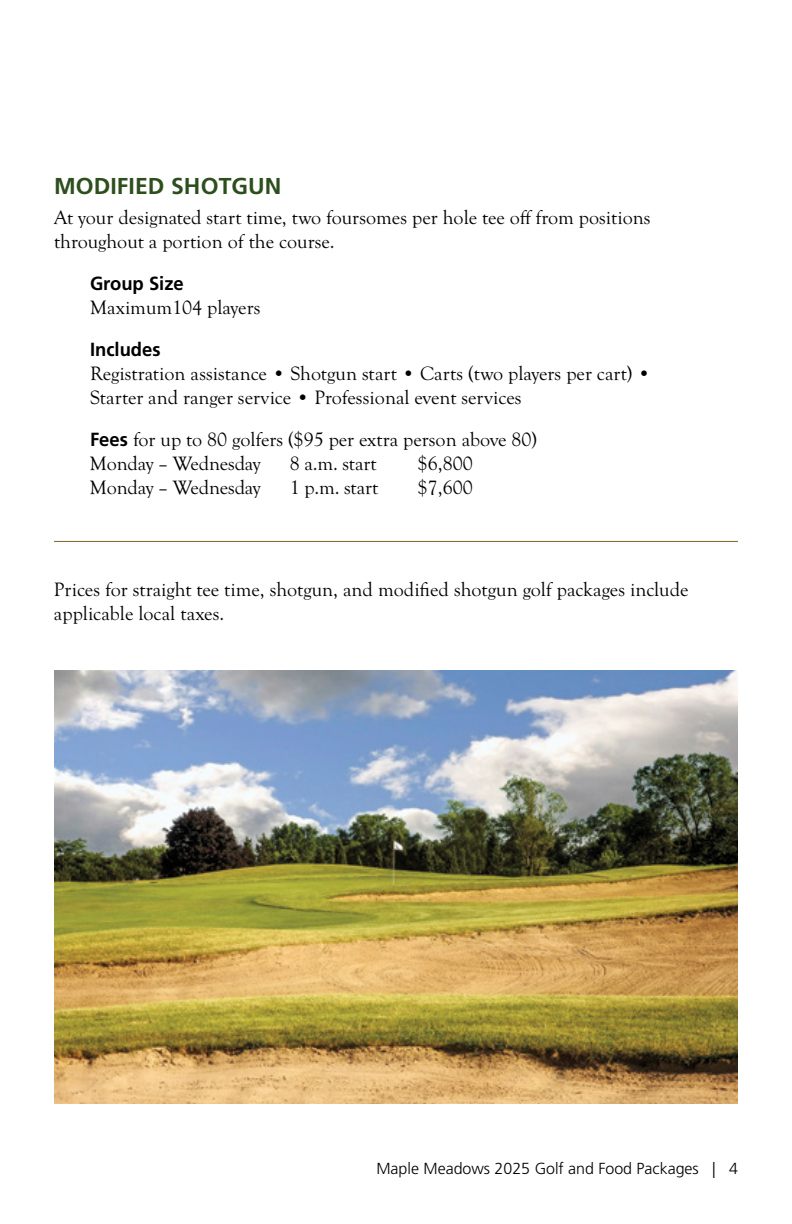
<style>
.page{position:relative;width:792px;height:1224px;background:#fff}
.page>*{position:absolute;margin:0;border:0;box-sizing:border-box;transform-origin:0 0}
.t1{font:700 23px "Frutiger LT Pro";letter-spacing:.005em;color:#2d4e1d}
.t2{font:20px/24px "Goudy Old Sty";color:#000}
.t3{font:700 19px "Frutiger LT Pro";color:#000}
.t4{font:300 16px "Frutiger LT Pro";color:#000}
.s1{font-family:"Frutiger LT Pro";font-weight:700;font-size:19px}
</style>
<div class="page">
<img style="left:54px;top:671px;width:684px;height:433px">
<hr style="left:54px;top:541px;width:684px;height:1px;background:#836122">
<p class="t1" style="left:54px;top:173px;width:229px">MODIFIED SHOTGUN</p>
<p class="t2" style="left:54px;top:206px;width:598px">At your designated start time, two foursomes per hole tee off from positions throughout a portion of the course.</p>
<p class="t3" style="left:90px;top:272px;width:95px">Group Size</p>
<p class="t2" style="left:90px;top:296px;width:172px">Maximum104 players</p>
<p class="t3" style="left:90px;top:338px;width:72px">Includes</p>
<p class="t2" style="left:90px;top:362px;width:562px">Registration assistance • Shotgun start • Carts (two players per cart) •<br>Starter and ranger service • Professional event services</p>
<p class="t2" style="left:90px;top:428px;width:449px"><span class="s1">Fees</span> for up to 80 golfers ($95 per extra person above 80)<br>Monday – Wednesday</p>
<p class="t2" style="left:290px;top:452px;width:88px">8 a.m. start</p>
<p class="t2" style="left:418px;top:452px;width:56px">$6,800</p>
<p class="t2" style="left:90px;top:476px;width:172px">Monday – Wednesday</p>
<p class="t2" style="left:290px;top:476px;width:90px">1 p.m. start</p>
<p class="t2" style="left:418px;top:476px;width:56px">$7,600</p>
<p class="t2" style="left:54px;top:578px;width:636px">Prices for straight tee time, shotgun, and modified shotgun golf packages include applicable local taxes.</p>
<p class="t4" style="left:376px;top:1159px;width:363px">Maple Meadows 2025 Golf and Food Packages | 4</p>
</div>
